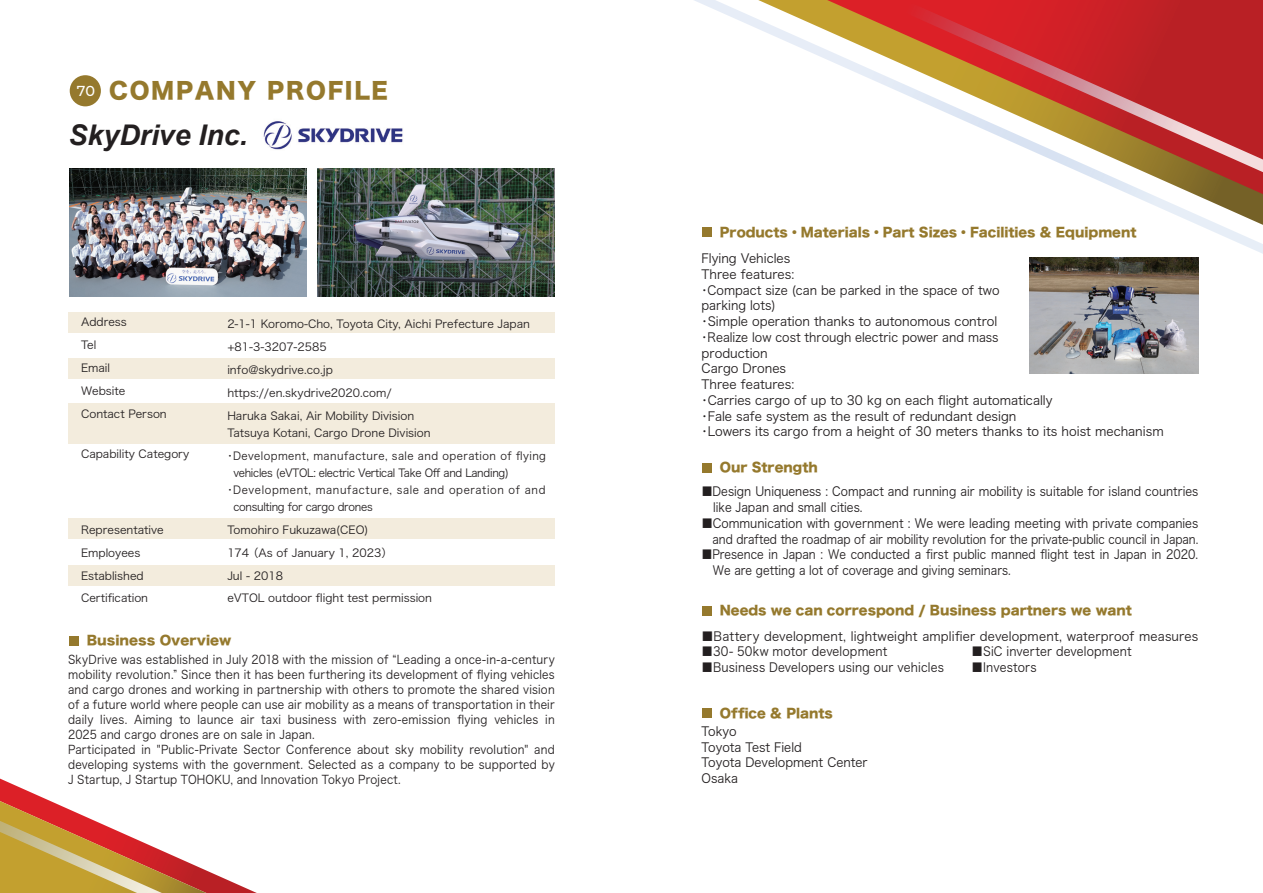
<style>
.page{position:relative;width:1263px;height:893px;background:#fff}
.page>*{position:absolute;margin:0;border:0;box-sizing:border-box;transform-origin:0 0}
.t1{font:italic 700 28.5px "Arial";color:#231f20}
.t2{font:22.5px "Hira Kaku Std W8";letter-spacing:.075em;color:#95792d}
.t3{font:12.75px "Hira Kaku Std W8";color:#95792d}
.t4{font:12.6px/15.8px "Hira Kaku Pro W3";color:#231f20}
.t5{font:12.6px/15.8px "Hira Kaku Pro W3";color:#231f20;scale:.92 1}
.t6{font:12.6px/15.8px "Hira Kaku Pro W3";color:#231f20;scale:.89 1}
.t7{font:12.6px/15.8px "Hira Kaku Pro W3";color:#231f20;scale:.91 1}
.t8{font:12.6px "Hira Kaku Pro W3";color:#231f20;scale:.96 1}
.t9{font:12.6px/15.8px "Hira Kaku Pro W3";color:#231f20;scale:.95 1}
.t10{font:12px/15px "Hira Kaku Pro W3";letter-spacing:.02em;color:#231f20;scale:.91 1}
.t11{font:11.1px/23px "Hira Kaku Pro W3";color:#231f20}
.t12{font:11.1px/23px "Hira Kaku Pro W3";letter-spacing:.04em;color:#231f20}
.t13{font:11.1px "Hira Kaku Pro W3";letter-spacing:-.025em;color:#231f20;scale:.95 1}
.t14{font:11.1px "Hira Kaku Pro W3";letter-spacing:.06em;color:#231f20;scale:.95 1}
.s1{font-family:"Montserrat";font-weight:500;font-size:14.4px;color:#fff}
</style>
<div class="page">
<div style="left:70px;top:75px;width:31px;height:31px;background:#95792d;border-radius:50%"></div>
<div style="left:69px;top:312px;width:486px;height:21px;background:#f3ecdd"></div>
<div style="left:69px;top:358px;width:486px;height:21px;background:#f3ecdd"></div>
<div style="left:69px;top:519px;width:486px;height:20px;background:#f3ecdd"></div>
<div style="left:69px;top:403px;width:486px;height:41px;background:#f3ecdd"></div>
<div style="left:69px;top:565px;width:486px;height:20px;background:#f3ecdd"></div>
<svg style="left:694px;top:0;width:569px;height:254px"></svg>
<svg style="left:758px;top:0;width:505px;height:225px"></svg>
<svg style="left:876px;top:0;width:387px;height:172px"></svg>
<svg style="left:0;top:779px;width:257px;height:114px"></svg>
<div style="left:702px;top:708px;width:10px;height:9px;background:#95792d"></div>
<div style="left:702px;top:228px;width:10px;height:9px;background:#95792d"></div>
<div style="left:702px;top:463px;width:10px;height:10px;background:#95792d"></div>
<div style="left:702px;top:606px;width:10px;height:9px;background:#95792d"></div>
<div style="left:69px;top:636px;width:9px;height:9px;background:#95792d"></div>
<img style="left:263px;top:121px;width:140px;height:29px">
<img style="left:318px;top:169px;width:237px;height:128px">
<img style="left:70px;top:169px;width:237px;height:128px">
<img style="left:1029px;top:257px;width:169px;height:116px">
<h2 class="t2" style="left:77px;top:78px;width:312px"><span class="s1">70</span> COMPANY PROFILE</h2>
<h1 class="t1" style="left:69px;top:116px;width:181px">SkyDrive Inc.</h1>
<p class="t11" style="left:81px;top:310px;width:87px">Address<br>Tel<br>Email<br>Website<br>Contact Person</p>
<p class="t11" style="left:81px;top:442px;width:110px">Capability Category</p>
<p class="t11" style="left:81px;top:517px;width:84px">Representative<br>Employees<br>Established<br>Certification</p>
<p class="t11" style="left:227px;top:311px;width:304px">2-1-1 Koromo-Cho, Toyota City, Aichi Prefecture Japan +81-3-3207-2585<br>info@skydrive.co.jp<br>https://en.skydrive2020.com/<br>Haruka Sakai, Air Mobility Division</p>
<p class="t12" style="left:225px;top:420px;width:323px">Tatsuya Kotani, Cargo Drone Division<br>・Development, manufacture, sale and operation of flying</p>
<p class="t13" style="left:233px;top:463px;width:291px">vehicles (eVTOL: electric Vertical Take Off and Landing)</p>
<p class="t14" style="left:225px;top:480px;width:339px">・Development, manufacture, sale and operation of and</p>
<p class="t13" style="left:233px;top:497px;width:148px">consulting for cargo drones</p>
<p class="t11" style="left:227px;top:517px;width:206px">Tomohiro Fukuzawa(CEO)<br>174 （As of January 1, 2023）<br>Jul - 2018<br>eVTOL outdoor flight test permission</p>
<p class="t3" style="left:87px;top:634px;width:146px">Business Overview</p>
<p class="t10" style="left:68px;top:651px;width:536px">SkyDrive was established in July 2018 with the mission of “Leading a once-in-a-century mobility revolution.” Since then it has been furthering its development of flying vehicles and cargo drones and working in partnership with others to promote the shared vision of a future world where people can use air mobility as a means of transportation in their daily lives. Aiming to launce air taxi business with zero-emission flying vehicles in 2025 and cargo drones are on sale in Japan.<br>Participated in "Public-Private Sector Conference about sky mobility revolution" and developing systems with the government. Selected as a company to be supported by J Startup, J Startup TOHOKU, and Innovation Tokyo Project.</p>
<p class="t3" style="left:720px;top:225px;width:418px">Products・Materials・Part Sizes・Facilities &amp; Equipment</p>
<p class="t4" style="left:698px;top:250px;width:467px">Flying Vehicles<br>Three features:<br>・Compact size (can be parked in the space of two<br>parking lots)<br>・Simple operation thanks to autonomous control<br>・Realize low cost through electric power and mass<br>production<br>Cargo Drones<br>Three features:<br>・Carries cargo of up to 30 kg on each flight automatically<br>・Fale safe system as the result of redundant design<br>・Lowers its cargo from a height of 30 meters thanks to its hoist mechanism</p>
<p class="t3" style="left:720px;top:461px;width:99px">Our Strength</p>
<p class="t7" style="left:701px;top:483px;width:548px">■Design Uniqueness : Compact and running air mobility is suitable for island countries　like Japan and small cities.</p>
<p class="t5" style="left:701px;top:514px;width:542px">■Communication with government : We were leading meeting with private companies　and drafted the roadmap of air mobility revolution for the private-public council in Japan.</p>
<p class="t6" style="left:701px;top:546px;width:560px">■Presence in Japan : We conducted a first public manned flight test in Japan in 2020.　We are getting a lot of coverage and giving seminars.</p>
<p class="t3" style="left:720px;top:603px;width:414px">Needs we can correspond / Business partners we want</p>
<p class="t8" style="left:701px;top:625px;width:519px">■Battery development, lightweight amplifier development, waterproof measures</p>
<p class="t5" style="left:701px;top:643px;width:204px">■30- 50kw motor development</p>
<p class="t5" style="left:971px;top:643px;width:176px">■SiC inverter development</p>
<p class="t5" style="left:701px;top:658px;width:265px">■Business Developers using our vehicles</p>
<p class="t5" style="left:971px;top:658px;width:72px">■Investors</p>
<p class="t3" style="left:720px;top:706px;width:114px">Office &amp; Plants</p>
<p class="t9" style="left:701px;top:722px;width:176px">Tokyo<br>Toyota Test Field<br>Toyota Development Center<br>Osaka</p>
</div>
